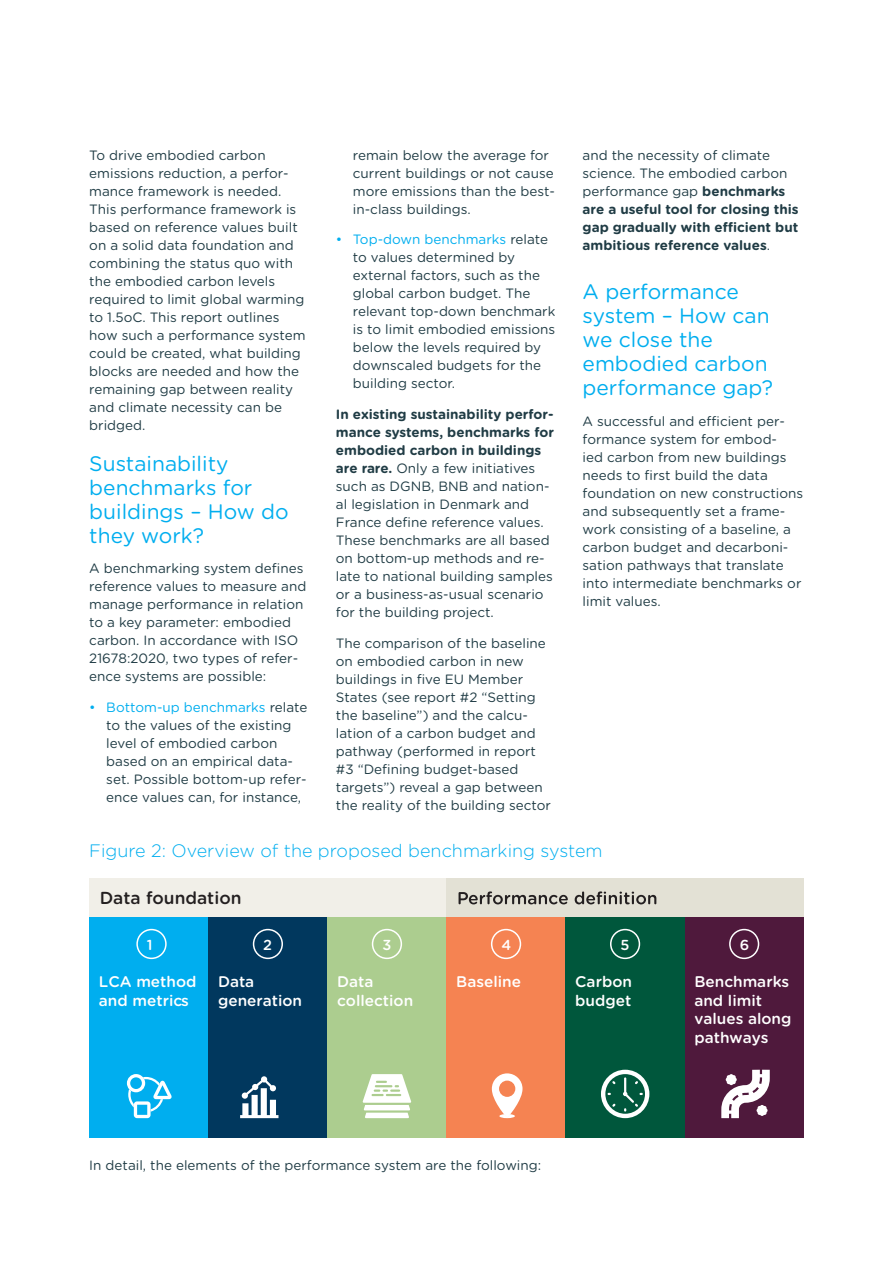
<style>
.page{position:relative;width:893px;height:1263px;background:#fff}
.page>*{position:absolute;margin:0;border:0;box-sizing:border-box;transform-origin:0 0}
.t1{font:21px/24px "Gotham Rounded";color:#00aeef}
.t2{font:300 18px "Gotham Rounded";color:#00aeef}
.t3{font:500 17.4px "Gotham Rounded";color:#231f20}
.t4{font:500 15.45px/18.5px "Gotham Rounded";color:#fff}
.t5{font:500 14.4px "Gotham Rounded";color:#fff}
.t6{font:13.5px/18px "Gotham Rounded";color:#203c45}
.t7{font:700 13.5px/18px "Gotham Rounded";color:#203c45}
.s1{color:#00aeef}
.s2{font-weight:700}
.s3{font-weight:400}
</style>
<div class="page">
<div style="left:89px;top:878px;width:357px;height:38px;background:#f1efe8"></div>
<div style="left:446px;top:878px;width:358px;height:38px;background:#e3e1d5"></div>
<svg style="left:459px;top:891px;width:109px;height:13px"></svg>
<svg style="left:575px;top:891px;width:81px;height:13px"></svg>
<div style="left:89px;top:916px;width:119px;height:221px;background:#00aeef"></div>
<div style="left:208px;top:916px;width:119px;height:221px;background:#01385e"></div>
<div style="left:327px;top:916px;width:119px;height:221px;background:#accd8f"></div>
<div style="left:446px;top:916px;width:120px;height:221px;background:#f58352"></div>
<div style="left:566px;top:916px;width:119px;height:221px;background:#00573c"></div>
<div style="left:685px;top:916px;width:119px;height:221px;background:#4f193c"></div>
<div style="left:136px;top:929px;width:31px;height:30px;border:2px solid #fff;border-radius:50%"></div>
<div style="left:253px;top:929px;width:30px;height:30px;border:2px solid #fff;border-radius:50%"></div>
<div style="left:372px;top:929px;width:30px;height:30px;border:2px solid #fff;border-radius:50%"></div>
<div style="left:491px;top:929px;width:30px;height:30px;border:2px solid #fff;border-radius:50%"></div>
<div style="left:610px;top:929px;width:30px;height:30px;border:2px solid #fff;border-radius:50%"></div>
<div style="left:729px;top:929px;width:30px;height:30px;border:2px solid #fff;border-radius:50%"></div>
<svg style="left:127px;top:1074px;width:45px;height:44px"></svg>
<svg style="left:601px;top:1070px;width:48px;height:48px"></svg>
<svg style="left:240px;top:1076px;width:38px;height:42px"></svg>
<svg style="left:363px;top:1074px;width:48px;height:44px"></svg>
<svg style="left:492px;top:1073px;width:30px;height:45px"></svg>
<svg style="left:721px;top:1070px;width:49px;height:48px"></svg>
<p class="t6" style="left:89px;top:145px;width:218px">To drive embodied carbon emissions reduction, a perfor&shy;mance framework is needed.<br>This performance framework is based on reference values built on a solid data foundation and combining the status quo with the embodied carbon levels required to limit global warming to 1.5oC. This report outlines how such a performance system could be created, what building blocks are needed and how the remaining gap between reality and climate necessity can be bridged.</p>
<p class="t1" style="left:89px;top:450px;width:201px">Sustainability benchmarks for buildings – How do they work?</p>
<p class="t6" style="left:89px;top:559px;width:219px">A benchmarking system defines reference values to measure and manage performance in relation to a key parameter: embodied carbon. In accordance with ISO<br>21678:2020, two types of refer&shy;ence systems are possible:</p>
<p class="t6" style="left:106px;top:698px;width:203px;text-indent:-17px"><span class="s1">• Bottom-up benchmarks</span> relate to the values of the existing level of embodied carbon based on an empirical data&shy;set. Possible bottom-up refer&shy;ence values can, for instance,</p>
<p class="t6" style="left:353px;top:145px;width:204px">remain below the average for current buildings or not cause more emissions than the best&shy;in-class buildings.</p>
<p class="t6" style="left:353px;top:230px;width:204px;text-indent:-17px"><span class="s1">• Top-down benchmarks</span> relate to values determined by external factors, such as the global carbon budget. The relevant top-down benchmark is to limit embodied emissions below the levels required by downscaled budgets for the building sector.</p>
<p class="t6" style="left:336px;top:405px;width:220px"><span class="s2">In existing sustainability perfor&shy;mance systems, benchmarks for embodied carbon in buildings are rare.</span> Only a few initiatives such as DGNB, BNB and nation&shy;al legislation in Denmark and<br>France define reference values.<br>These benchmarks are all based on bottom-up methods and re&shy;late to national building samples or a business-as-usual scenario for the building project.</p>
<p class="t6" style="left:336px;top:634px;width:216px">The comparison of the baseline on embodied carbon in new buildings in five EU Member<br>States (see report #2 “Setting the baseline”) and the calcu&shy;lation of a carbon budget and pathway (performed in report #3 “Defining budget-based targets”) reveal a gap between the reality of the building sector</p>
<p class="t7" style="left:583px;top:145px;width:218px"><span class="s3">and the necessity of climate science. The embodied carbon performance gap</span> benchmarks are a useful tool for closing this gap gradually with efficient but ambitious reference values<span class="s3">.</span></p>
<p class="t1" style="left:583px;top:279px;width:192px">A performance system – How can we close the embodied carbon performance gap?</p>
<p class="t6" style="left:583px;top:412px;width:222px">A successful and efficient per&shy;formance system for embod-<br>ied carbon from new buildings needs to first build the data foundation on new constructions and subsequently set a frame&shy;work consisting of a baseline, a carbon budget and decarboni&shy;sation pathways that translate into intermediate benchmarks or limit values.</p>
<p class="t2" style="left:89px;top:838px;width:515px">Figure 2: Overview of the proposed benchmarking system</p>
<p class="t3" style="left:100px;top:886px;width:143px">Data foundation</p>
<p class="t5" style="left:147px;top:934px;width:7px">1</p>
<p class="t5" style="left:263px;top:934px;width:10px">2</p>
<p class="t5" style="left:382px;top:934px;width:10px">3</p>
<p class="t5" style="left:501px;top:934px;width:11px">4</p>
<p class="t5" style="left:621px;top:934px;width:11px">5</p>
<p class="t5" style="left:740px;top:934px;width:11px">6</p>
<p class="t4" style="left:99px;top:972px;width:99px">LCA method and metrics</p>
<p class="t4" style="left:218px;top:972px;width:85px">Data generation</p>
<p class="t4" style="left:337px;top:972px;width:78px">Data collection</p>
<p class="t4" style="left:575px;top:972px;width:58px">Carbon budget</p>
<p class="t4" style="left:694px;top:972px;width:99px">Benchmarks and limit values along pathways</p>
<p class="t4" style="left:456px;top:972px;width:66px">Baseline</p>
<p class="t6" style="left:89px;top:1155px;width:453px">In detail, the elements of the performance system are the following:</p>
</div>
